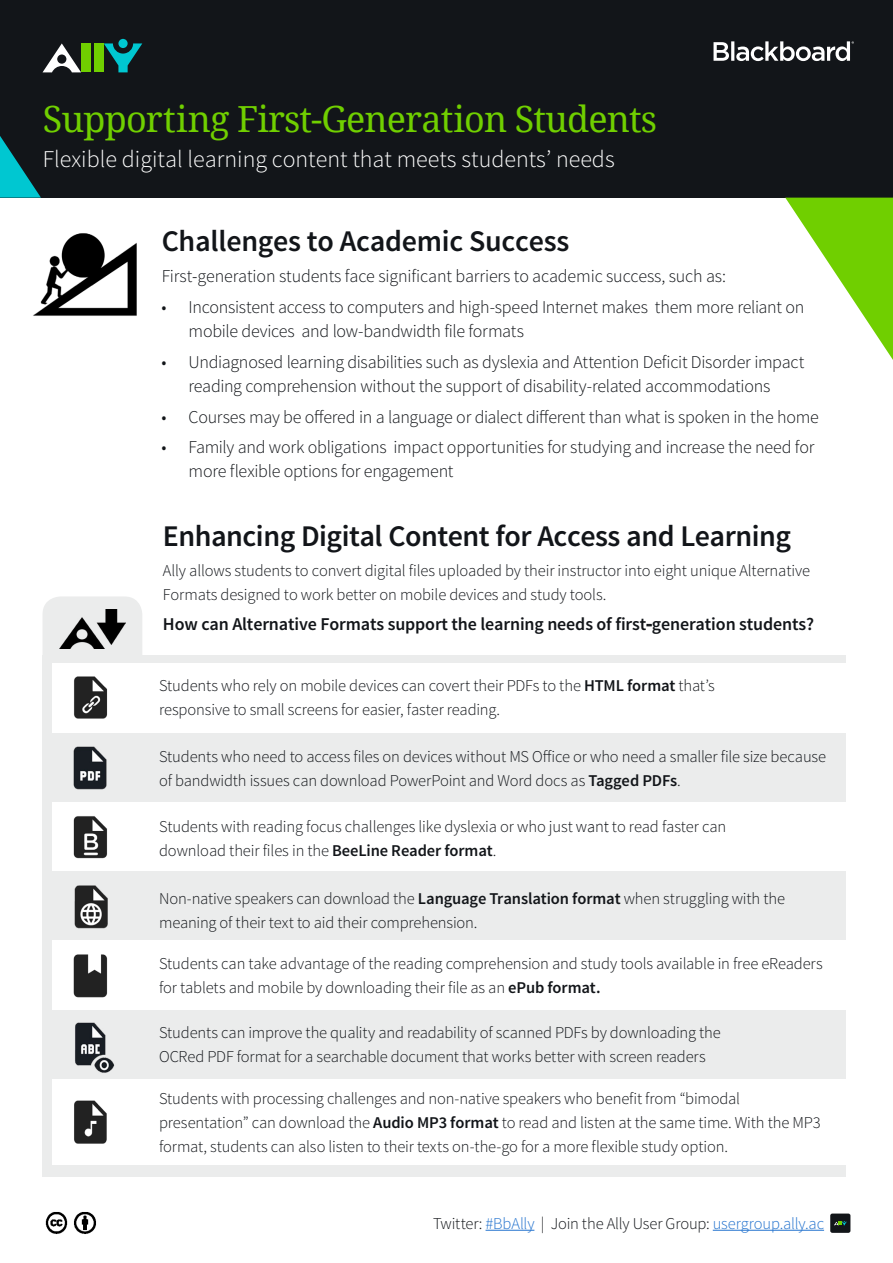
<style>
.page{position:relative;width:893px;height:1263px;background:#fff}
.page>*{position:absolute;margin:0;border:0;box-sizing:border-box;transform-origin:0 0}
.t1{font:36px "Noto Serif";letter-spacing:-.025em;color:#70cf00}
.t2{font:600 30px "Source Sans Pro";letter-spacing:-.015em;color:#121519}
.t3{font:300 24px "Source Sans Pro";color:#fff}
.t4{font:300 18px/24px "Source Sans Pro";letter-spacing:-.015em;color:#121519}
.t5{font:600 18px "Source Sans Pro";letter-spacing:-.005em;color:#121519}
.t6{font:300 16.5px/24px "Source Sans Pro";letter-spacing:-.005em;color:#121519}
.s1{font-weight:600}
.s2{color:#2272ce}
</style>
<div class="page">
<div style="left:0;top:0;width:893px;height:198px;background:#121519"></div>
<svg style="left:0;top:136px;width:41px;height:62px"></svg>
<svg style="left:785px;top:198px;width:108px;height:162px"></svg>
<svg style="left:713px;top:41px;width:141px;height:20px"></svg>
<svg style="left:104px;top:39px;width:38px;height:33px"></svg>
<svg style="left:43px;top:43px;width:38px;height:29px"></svg>
<div style="left:81px;top:43px;width:9px;height:29px;background:#70cf00"></div>
<div style="left:95px;top:43px;width:9px;height:29px;background:#70cf00"></div>
<div style="left:830px;top:1213px;width:20px;height:20px;background:#121519;border-radius:2px"></div>
<svg style="left:834px;top:1221px;width:13px;height:4px"></svg>
<img style="left:45px;top:1212px;width:23px;height:22px">
<img style="left:74px;top:1212px;width:22px;height:22px">
<hr style="left:486px;top:1230px;width:48px;height:1px;background:#2272ce">
<hr style="left:713px;top:1230px;width:111px;height:1px;background:#2272ce">
<img style="left:33px;top:233px;width:104px;height:83px">
<div style="left:43px;top:596px;width:99px;height:114px;background:#ebecec;border-radius:18px"></div>
<div style="left:43px;top:655px;width:803px;height:522px;background:#ebecec"></div>
<div style="left:52px;top:663px;width:794px;height:69px;background:#fff"></div>
<img style="left:74px;top:676px;width:34px;height:43px">
<div style="left:52px;top:802px;width:794px;height:69px;background:#fff"></div>
<div style="left:52px;top:940px;width:794px;height:70px;background:#fff"></div>
<div style="left:52px;top:1079px;width:794px;height:85px;background:#fff"></div>
<img style="left:73px;top:816px;width:35px;height:43px">
<img style="left:74px;top:885px;width:34px;height:44px">
<img style="left:73px;top:954px;width:35px;height:44px">
<img style="left:75px;top:1022px;width:40px;height:51px">
<img style="left:60px;top:610px;width:65px;height:38px">
<img style="left:74px;top:1100px;width:33px;height:44px">
<img style="left:73px;top:746px;width:34px;height:44px">
<h1 class="t1" style="left:43px;top:94px;width:616px">Supporting First-Generation Students</h1>
<h1 class="t3" style="left:43px;top:145px;width:573px">Flexible digital learning content that meets students’ needs</h1>
<p class="t2" style="left:162px;top:222px;width:409px">Challenges to Academic Success</p>
<p class="t4" style="left:162px;top:264px;width:566px">First-generation students face significant barriers to academic success, such as:</p>
<p class="t4" style="left:189px;top:295px;width:617px;text-indent:-27px">• Inconsistent access to computers and high-speed Internet makes them more reliant on mobile devices and low-bandwidth file formats</p>
<p class="t4" style="left:162px;top:350px;width:644px;text-align:center">• Undiagnosed learning disabilities such as dyslexia and Attention Deficit Disorder impact reading comprehension without the support of disability-related accommodations</p>
<p class="t4" style="left:162px;top:405px;width:659px">• Courses may be offered in a language or dialect different than what is spoken in the home</p>
<p class="t4" style="left:189px;top:436px;width:627px;text-indent:-27px">• Family and work obligations impact opportunities for studying and increase the need for more flexible options for engagement</p>
<p class="t2" style="left:163px;top:517px;width:630px">Enhancing Digital Content for Access and Learning</p>
<p class="t6" style="left:163px;top:559px;width:649px">Ally allows students to convert digital files uploaded by their instructor into eight unique Alternative<br>Formats designed to work better on mobile devices and study tools.</p>
<p class="t5" style="left:163px;top:612px;width:653px">How can Alternative Formats support the learning needs of first-generation students?</p>
<p class="t6" style="left:159px;top:674px;width:557px">Students who rely on mobile devices can covert their PDFs to the <span class="s1">HTML format</span> that’s responsive to small screens for easier, faster reading.</p>
<p class="t6" style="left:159px;top:744px;width:669px">Students who need to access files on devices without MS Office or who need a smaller file size because of bandwidth issues can download PowerPoint and Word docs as <span class="s1">Tagged PDFs</span>.</p>
<p class="t6" style="left:159px;top:814px;width:569px">Students with reading focus challenges like dyslexia or who just want to read faster can download their files in the <span class="s1">BeeLine Reader format</span>.</p>
<p class="t6" style="left:159px;top:886px;width:627px">Non-native speakers can download the <span class="s1">Language Translation format</span> when struggling with the meaning of their text to aid their comprehension.</p>
<p class="t6" style="left:159px;top:952px;width:665px">Students can take advantage of the reading comprehension and study tools available in free eReaders for tablets and mobile by downloading their file as an <span class="s1">ePub format.</span></p>
<p class="t6" style="left:159px;top:1020px;width:563px">Students can improve the quality and readability of scanned PDFs by downloading the<br>OCRed PDF format for a searchable document that works better with screen readers</p>
<p class="t6" style="left:159px;top:1086px;width:663px">Students with processing challenges and non-native speakers who benefit from “bimodal presentation” can download the <span class="s1">Audio MP3 format</span> to read and listen at the same time. With the MP3 format, students can also listen to their texts on-the-go for a more flexible study option.</p>
<p class="t6" style="left:433px;top:1211px;width:392px">Twitter: <span class="s2">#BbAlly</span> | Join the Ally User Group: <span class="s2">usergroup.ally.ac</span></p>
</div>
